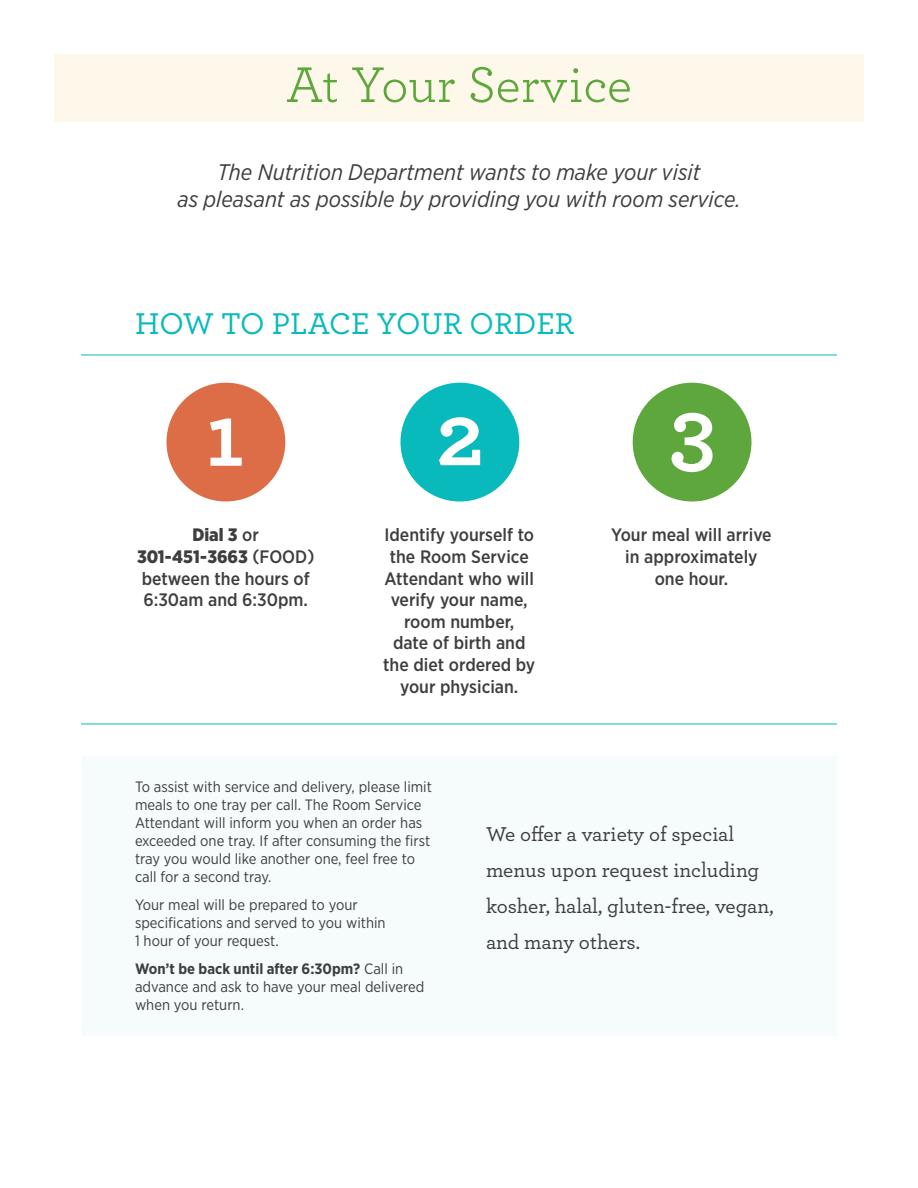
<style>
.page{position:relative;width:918px;height:1188px;background:#fff}
.page>*{position:absolute;margin:0;border:0;box-sizing:border-box;transform-origin:0 0}
.t1{font:52.5px "Archer";letter-spacing:-.005em;color:#5da73c}
.t2{font:500 31.5px "Archer";color:#08babb}
.t3{font:italic 22.5px/27px "Gotham Narrow";color:#3e3e3f;text-align:center}
.t4{font:500 21px/36px "Archer";color:#3e3e3f}
.t5{font:500 18px/21.6px "Gotham Narrow";color:#3e3e3f;text-align:center}
.t6{font:15px/18px "Gotham Narrow";color:#3e3e3f}
.s1{font-weight:900}
.s2{font-weight:700}
</style>
<div class="page">
<div style="left:633px;top:383px;width:118px;height:118px;background:#5da73c;border-radius:50%"></div>
<svg style="left:672px;top:413px;width:41px;height:59px"></svg>
<div style="left:400px;top:383px;width:119px;height:118px;background:#08babb;border-radius:50%"></div>
<svg style="left:439px;top:417px;width:41px;height:48px"></svg>
<div style="left:167px;top:383px;width:118px;height:118px;background:#dc6d47;border-radius:50%"></div>
<svg style="left:210px;top:418px;width:32px;height:48px"></svg>
<div style="left:82px;top:756px;width:755px;height:279px;background:#f6fbfb"></div>
<hr style="left:81px;top:355px;width:756px;height:1px;background:#08babb">
<hr style="left:81px;top:724px;width:756px;height:1px;background:#08babb">
<div style="left:54px;top:54px;width:810px;height:68px;background:#fef8ea"></div>
<p class="t1" style="left:286px;top:48px;width:348px">At Your Service</p>
<p class="t3" style="left:177px;top:158px;width:565px">The Nutrition Department wants to make your visit<br>as pleasant as possible by providing you with room service.</p>
<p class="t2" style="left:135px;top:301px;width:441px">HOW TO PLACE YOUR ORDER</p>
<p class="t5" style="left:137px;top:524px;width:179px"><span class="s1">Dial 3</span> or<br><span class="s1">301-451-3663</span> (FOOD) between the hours of<br>6:30am and 6:30pm.</p>
<p class="t5" style="left:383px;top:524px;width:154px">Identify yourself to the Room Service<br>Attendant who will verify your name, room number,<br>date of birth and the diet ordered by your physician.</p>
<p class="t5" style="left:611px;top:524px;width:162px">Your meal will arrive in approximately one hour.</p>
<p class="t6" style="left:135px;top:778px;width:299px">To assist with service and delivery, please limit meals to one tray per call. The Room Service Attendant will inform you when an order has exceeded one tray. If after consuming the first tray you would like another one, feel free to call for a second tray.</p>
<p class="t6" style="left:135px;top:895px;width:252px">Your meal will be prepared to your specifications and served to you within<br>1 hour of your request.</p>
<p class="t6" style="left:135px;top:959px;width:291px"><span class="s2">Won’t be back until after 6:30pm?</span> Call in advance and ask to have your meal delivered when you return.</p>
<p class="t4" style="left:486px;top:815px;width:289px">We offer a variety of special menus upon request including kosher, halal, gluten-free, vegan, and many others.</p>
</div>
